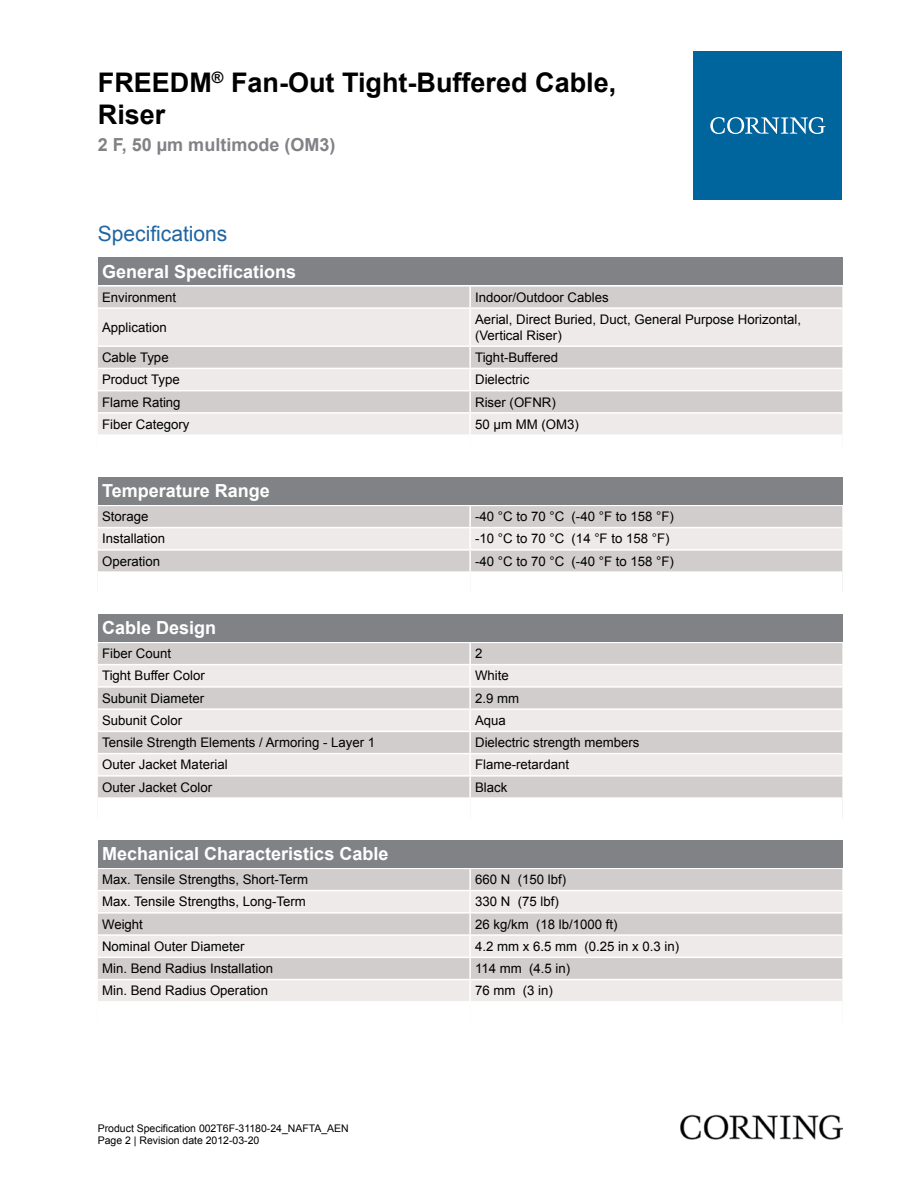
<style>
.page{position:relative;width:919px;height:1187px;background:#fff}
.page>*{position:absolute;margin:0;border:0;box-sizing:border-box;transform-origin:0 0}
.t1{font:700 27px/32.4px "Arial";color:#000}
.t2{font:21px "Arial";color:#1f65a1}
.t3{font:700 18px "Arial";color:#fff}
.t4{font:700 18px "Arial";color:#808285}
.t5{font:13.2px/15.9px "Arial";color:#000}
.t6{font:10.5px/12.6px "Arial";color:#000}
</style>
<div class="page">
<div style="left:98px;top:257px;width:744px;height:28px;background:#808285"></div>
<div style="left:98px;top:286px;width:744px;height:21px;background:#d1cdcc"></div>
<svg style="left:98px;top:309px;width:744px;height:125px;fill:#edeae9"></svg>
<hr style="left:469px;top:286px;width:2px;height:21px;background:#fff">
<hr style="left:469px;top:309px;width:2px;height:36px;background:#fff">
<hr style="left:469px;top:347px;width:2px;height:20px;background:#fff">
<hr style="left:469px;top:369px;width:2px;height:21px;background:#fff">
<hr style="left:469px;top:391px;width:2px;height:21px;background:#fff">
<hr style="left:469px;top:413px;width:2px;height:21px;background:#fff">
<hr style="left:98px;top:345px;width:372px;height:2px;background:#fff">
<hr style="left:470px;top:345px;width:372px;height:2px;background:#fff">
<hr style="left:98px;top:367px;width:372px;height:2px;background:#fff">
<hr style="left:470px;top:367px;width:372px;height:2px;background:#fff">
<hr style="left:98px;top:390px;width:372px;height:1px;background:#fff">
<hr style="left:470px;top:390px;width:372px;height:1px;background:#fff">
<hr style="left:98px;top:412px;width:372px;height:1px;background:#fff">
<hr style="left:470px;top:412px;width:372px;height:1px;background:#fff">
<div style="left:98px;top:477px;width:744px;height:27px;background:#808285"></div>
<div style="left:98px;top:506px;width:744px;height:65px;background:#d1cdcc"></div>
<div style="left:98px;top:528px;width:744px;height:21px;background:#edeae9"></div>
<hr style="left:469px;top:506px;width:2px;height:21px;background:#fff">
<hr style="left:469px;top:528px;width:2px;height:21px;background:#fff">
<hr style="left:469px;top:550px;width:2px;height:21px;background:#fff">
<hr style="left:98px;top:527px;width:372px;height:1px;background:#fff">
<hr style="left:470px;top:527px;width:372px;height:1px;background:#fff">
<hr style="left:98px;top:549px;width:372px;height:1px;background:#fff">
<hr style="left:470px;top:549px;width:372px;height:1px;background:#fff">
<div style="left:98px;top:614px;width:744px;height:27px;background:#808285"></div>
<div style="left:98px;top:643px;width:744px;height:154px;background:#d1cdcc"></div>
<svg style="left:98px;top:665px;width:744px;height:110px;fill:#edeae9"></svg>
<hr style="left:469px;top:643px;width:2px;height:20px;background:#fff">
<hr style="left:469px;top:665px;width:2px;height:21px;background:#fff">
<hr style="left:469px;top:687px;width:2px;height:21px;background:#fff">
<hr style="left:469px;top:709px;width:2px;height:21px;background:#fff">
<hr style="left:469px;top:732px;width:2px;height:20px;background:#fff">
<hr style="left:469px;top:754px;width:2px;height:21px;background:#fff">
<hr style="left:469px;top:776px;width:2px;height:21px;background:#fff">
<hr style="left:98px;top:663px;width:372px;height:2px;background:#fff">
<hr style="left:470px;top:663px;width:372px;height:2px;background:#fff">
<hr style="left:98px;top:686px;width:372px;height:1px;background:#fff">
<hr style="left:470px;top:686px;width:372px;height:1px;background:#fff">
<hr style="left:98px;top:708px;width:372px;height:1px;background:#fff">
<hr style="left:470px;top:708px;width:372px;height:1px;background:#fff">
<hr style="left:98px;top:730px;width:372px;height:2px;background:#fff">
<hr style="left:470px;top:730px;width:372px;height:2px;background:#fff">
<hr style="left:98px;top:752px;width:372px;height:2px;background:#fff">
<hr style="left:470px;top:752px;width:372px;height:2px;background:#fff">
<hr style="left:98px;top:775px;width:372px;height:1px;background:#fff">
<hr style="left:470px;top:775px;width:372px;height:1px;background:#fff">
<div style="left:98px;top:839px;width:744px;height:28px;background:#808285"></div>
<div style="left:98px;top:869px;width:744px;height:20px;background:#d1cdcc"></div>
<svg style="left:98px;top:891px;width:744px;height:109px;fill:#edeae9"></svg>
<hr style="left:469px;top:869px;width:2px;height:20px;background:#fff">
<hr style="left:469px;top:891px;width:2px;height:21px;background:#fff">
<hr style="left:469px;top:913px;width:2px;height:21px;background:#fff">
<hr style="left:469px;top:935px;width:2px;height:21px;background:#fff">
<hr style="left:469px;top:958px;width:2px;height:20px;background:#fff">
<hr style="left:469px;top:980px;width:2px;height:20px;background:#fff">
<hr style="left:98px;top:912px;width:372px;height:1px;background:#fff">
<hr style="left:470px;top:912px;width:372px;height:1px;background:#fff">
<hr style="left:98px;top:934px;width:372px;height:1px;background:#fff">
<hr style="left:470px;top:934px;width:372px;height:1px;background:#fff">
<hr style="left:98px;top:956px;width:372px;height:2px;background:#fff">
<hr style="left:470px;top:956px;width:372px;height:2px;background:#fff">
<hr style="left:98px;top:978px;width:372px;height:2px;background:#fff">
<hr style="left:470px;top:978px;width:372px;height:2px;background:#fff">
<div style="left:693px;top:51px;width:149px;height:149px;background:#00649d"></div>
<svg style="left:710px;top:117px;width:115px;height:17px"></svg>
<img style="left:680px;top:1114px;width:162px;height:25px">
<h1 class="t1" style="left:98px;top:67px;width:520px">FREEDM<sup>®</sup> Fan-Out Tight-Buffered Cable,<br>Riser</h1>
<h3 class="t4" style="left:98px;top:132px;width:239px">2 F, 50 µm multimode (OM3)</h3>
<h2 class="t2" style="left:98px;top:219px;width:131px">Specifications</h2>
<h3 class="t3" style="left:102px;top:259px;width:196px">General Specifications</h3>
<p class="t5" style="left:102px;top:289px;width:76px">Environment</p>
<p class="t5" style="left:475px;top:289px;width:135px">Indoor/Outdoor Cables</p>
<p class="t5" style="left:102px;top:319px;width:66px">Application</p>
<p class="t5" style="left:475px;top:311px;width:327px">Aerial, Direct Buried, Duct, General Purpose Horizontal, (Vertical Riser)</p>
<p class="t5" style="left:102px;top:349px;width:68px">Cable Type</p>
<p class="t5" style="left:475px;top:349px;width:84px">Tight-Buffered</p>
<p class="t5" style="left:102px;top:372px;width:79px">Product Type</p>
<p class="t5" style="left:475px;top:372px;width:56px">Dielectric</p>
<p class="t5" style="left:102px;top:394px;width:80px">Flame Rating</p>
<p class="t5" style="left:475px;top:394px;width:82px">Riser (OFNR)</p>
<p class="t5" style="left:102px;top:416px;width:89px">Fiber Category</p>
<p class="t5" style="left:475px;top:416px;width:105px">50 µm MM (OM3)</p>
<h3 class="t3" style="left:102px;top:479px;width:169px">Temperature Range</h3>
<p class="t5" style="left:102px;top:508px;width:48px">Storage</p>
<p class="t5" style="left:475px;top:508px;width:200px">-40 °C to 70 °C (-40 °F to 158 °F)</p>
<p class="t5" style="left:102px;top:531px;width:65px">Installation</p>
<p class="t5" style="left:475px;top:531px;width:196px">-10 °C to 70 °C (14 °F to 158 °F)</p>
<p class="t5" style="left:102px;top:553px;width:59px">Operation</p>
<p class="t5" style="left:475px;top:553px;width:200px">-40 °C to 70 °C (-40 °F to 158 °F)</p>
<h3 class="t3" style="left:102px;top:616px;width:116px">Cable Design</h3>
<p class="t5" style="left:102px;top:645px;width:70px">Fiber Count</p>
<p class="t5" style="left:475px;top:645px;width:9px">2</p>
<p class="t5" style="left:102px;top:668px;width:104px">Tight Buffer Color</p>
<p class="t5" style="left:475px;top:668px;width:35px">White</p>
<p class="t5" style="left:102px;top:690px;width:103px">Subunit Diameter</p>
<p class="t5" style="left:475px;top:690px;width:46px">2.9 mm</p>
<p class="t5" style="left:102px;top:712px;width:81px">Subunit Color</p>
<p class="t5" style="left:475px;top:712px;width:32px">Aqua</p>
<p class="t5" style="left:102px;top:734px;width:274px">Tensile Strength Elements / Armoring - Layer 1</p>
<p class="t5" style="left:475px;top:734px;width:166px">Dielectric strength members</p>
<p class="t5" style="left:102px;top:757px;width:127px">Outer Jacket Material</p>
<p class="t5" style="left:475px;top:757px;width:95px">Flame-retardant</p>
<p class="t5" style="left:102px;top:779px;width:112px">Outer Jacket Color</p>
<p class="t5" style="left:475px;top:779px;width:34px">Black</p>
<h3 class="t3" style="left:102px;top:842px;width:288px">Mechanical Characteristics Cable</h3>
<p class="t5" style="left:102px;top:871px;width:207px">Max. Tensile Strengths, Short-Term</p>
<p class="t5" style="left:475px;top:871px;width:92px">660 N (150 lbf)</p>
<p class="t5" style="left:102px;top:893px;width:205px">Max. Tensile Strengths, Long-Term</p>
<p class="t5" style="left:475px;top:893px;width:85px">330 N (75 lbf)</p>
<p class="t5" style="left:102px;top:916px;width:42px">Weight</p>
<p class="t5" style="left:475px;top:916px;width:144px">26 kg/km (18 lb/1000 ft)</p>
<p class="t5" style="left:102px;top:938px;width:144px">Nominal Outer Diameter</p>
<p class="t5" style="left:475px;top:938px;width:205px">4.2 mm x 6.5 mm (0.25 in x 0.3 in)</p>
<p class="t5" style="left:102px;top:960px;width:172px">Min. Bend Radius Installation</p>
<p class="t5" style="left:475px;top:960px;width:97px">114 mm (4.5 in)</p>
<p class="t5" style="left:102px;top:982px;width:167px">Min. Bend Radius Operation</p>
<p class="t5" style="left:475px;top:982px;width:79px">76 mm (3 in)</p>
<p class="t6" style="left:98px;top:1121px;width:252px">Product Specification 002T6F-31180-24_NAFTA_AEN<br>Page 2 | Revision date 2012-03-20</p>
</div>
